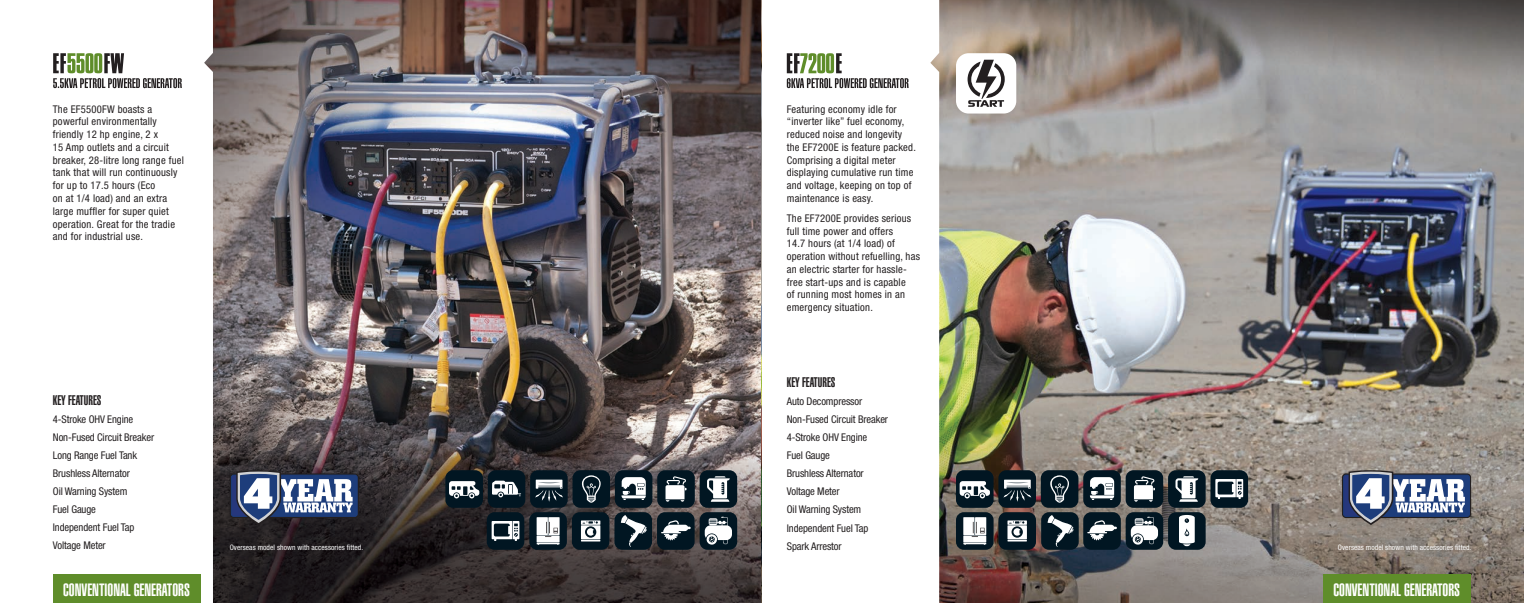
<style>
.page{position:relative;width:1524px;height:603px;background:#fff}
.page>*{position:absolute;margin:0;border:0;box-sizing:border-box;transform-origin:0 0}
.t1{font:900 extra-condensed 17.5px "Helvetica";color:#fff}
.t2{font:900 extra-condensed 13.75px "Helvetica";color:#231f20}
.t3{font:condensed 10.62px/12.8px "Helvetica Neue";letter-spacing:.02em;color:#231f20}
.t4{font:condensed 10.62px/18px "Helvetica Neue";letter-spacing:-.01em;color:#231f20}
.t5{font:condensed 7.5px "Helvetica Neue";letter-spacing:.01em;color:#fff}
</style>
<div class="page">
<img style="left:213px;top:0;width:1311px;height:602px">
<svg style="left:762px;top:0;width:177px;height:602px"></svg>
<svg style="left:53px;top:53px;width:129px;height:35px"></svg>
<svg style="left:787px;top:53px;width:121px;height:35px"></svg>
<div style="left:53px;top:574px;width:148px;height:28px;background:#5f8d2a"></div>
<div style="left:1323px;top:574px;width:148px;height:28px;background:#5f8d2a"></div>
<div style="left:956px;top:53px;width:60px;height:60px;background:#fff;border-radius:13px"></div>
<svg style="left:967px;top:60px;width:37px;height:47px"></svg>
<div style="left:1083px;top:470px;width:38px;height:37px;background:#011622;border-radius:8px"></div>
<svg style="left:1090px;top:477px;width:24px;height:22px"></svg>
<div style="left:1210px;top:470px;width:38px;height:37px;background:#011622;border-radius:8px"></div>
<svg style="left:1215px;top:479px;width:28px;height:19px"></svg>
<div style="left:956px;top:512px;width:37px;height:37px;background:#011622;border-radius:8px"></div>
<svg style="left:963px;top:517px;width:23px;height:27px"></svg>
<div style="left:1041px;top:512px;width:37px;height:37px;background:#011622;border-radius:8px"></div>
<svg style="left:1047px;top:515px;width:26px;height:32px"></svg>
<div style="left:1168px;top:470px;width:37px;height:37px;background:#011622;border-radius:8px"></div>
<svg style="left:1175px;top:476px;width:23px;height:25px"></svg>
<div style="left:998px;top:512px;width:38px;height:37px;background:#011622;border-radius:8px"></div>
<svg style="left:1007px;top:520px;width:20px;height:19px"></svg>
<hr style="left:1007px;top:539px;width:20px;height:2px;background:#fff">
<div style="left:1083px;top:512px;width:38px;height:37px;background:#011622;border-radius:8px"></div>
<svg style="left:1087px;top:520px;width:30px;height:20px"></svg>
<div style="left:1041px;top:470px;width:37px;height:37px;background:#011622;border-radius:8px"></div>
<svg style="left:1050px;top:475px;width:19px;height:27px"></svg>
<div style="left:956px;top:470px;width:37px;height:37px;background:#011622;border-radius:8px"></div>
<svg style="left:959px;top:481px;width:31px;height:17px"></svg>
<div style="left:998px;top:470px;width:38px;height:37px;background:#011622;border-radius:8px"></div>
<svg style="left:1003px;top:479px;width:28px;height:22px"></svg>
<div style="left:1125px;top:470px;width:38px;height:37px;background:#011622;border-radius:8px"></div>
<svg style="left:1134px;top:476px;width:21px;height:25px"></svg>
<div style="left:1125px;top:512px;width:38px;height:37px;background:#011622;border-radius:8px"></div>
<svg style="left:1131px;top:516px;width:27px;height:29px"></svg>
<div style="left:615px;top:470px;width:37px;height:37px;background:#011622;border-radius:8px"></div>
<svg style="left:621px;top:477px;width:25px;height:22px"></svg>
<div style="left:699px;top:470px;width:38px;height:37px;background:#011622;border-radius:8px"></div>
<svg style="left:707px;top:476px;width:23px;height:25px"></svg>
<div style="left:572px;top:470px;width:38px;height:37px;background:#011622;border-radius:8px"></div>
<svg style="left:582px;top:475px;width:19px;height:27px"></svg>
<div style="left:445px;top:470px;width:38px;height:37px;background:#011622;border-radius:8px"></div>
<svg style="left:449px;top:481px;width:30px;height:17px"></svg>
<div style="left:530px;top:470px;width:38px;height:37px;background:#011622;border-radius:8px"></div>
<svg style="left:535px;top:479px;width:28px;height:22px"></svg>
<div style="left:657px;top:470px;width:38px;height:37px;background:#011622;border-radius:8px"></div>
<svg style="left:665px;top:476px;width:21px;height:25px"></svg>
<div style="left:487px;top:512px;width:37px;height:37px;background:#011622;border-radius:8px"></div>
<svg style="left:492px;top:521px;width:27px;height:19px"></svg>
<div style="left:529px;top:512px;width:38px;height:37px;background:#011622;border-radius:8px"></div>
<svg style="left:536px;top:517px;width:23px;height:27px"></svg>
<div style="left:614px;top:512px;width:38px;height:37px;background:#011622;border-radius:8px"></div>
<svg style="left:620px;top:515px;width:27px;height:32px"></svg>
<div style="left:572px;top:512px;width:37px;height:37px;background:#011622;border-radius:8px"></div>
<svg style="left:581px;top:520px;width:19px;height:21px"></svg>
<div style="left:657px;top:512px;width:37px;height:37px;background:#011622;border-radius:8px"></div>
<svg style="left:661px;top:520px;width:30px;height:20px"></svg>
<div style="left:699px;top:512px;width:38px;height:37px;background:#011622;border-radius:8px"></div>
<svg style="left:705px;top:516px;width:27px;height:29px"></svg>
<div style="left:488px;top:470px;width:37px;height:37px;background:#011622;border-radius:8px"></div>
<svg style="left:492px;top:480px;width:29px;height:17px"></svg>
<div style="left:1168px;top:512px;width:37px;height:37px;background:#011622;border-radius:8px"></div>
<svg style="left:1179px;top:515px;width:15px;height:31px"></svg>
<svg style="left:1342px;top:473px;width:129px;height:45px"></svg>
<svg style="left:1343px;top:470px;width:126px;height:54px"></svg>
<svg style="left:230px;top:473px;width:129px;height:45px"></svg>
<svg style="left:231px;top:470px;width:126px;height:54px"></svg>
<p class="t3" style="left:53px;top:102px;width:133px">The EF5500FW boasts a powerful environmentally friendly 12 hp engine, 2 x<br>15 Amp outlets and a circuit breaker, 28-litre long range fuel tank that will run continuously for up to 17.5 hours (Eco<br>on at 1/4 load) and an extra large muffler for super quiet operation. Great for the tradie and for industrial use.</p>
<p class="t3" style="left:787px;top:102px;width:131px">Featuring economy idle for “inverter like” fuel economy, reduced noise and longevity the EF7200E is feature packed.<br>Comprising a digital meter displaying cumulative run time and voltage, keeping on top of maintenance is easy.</p>
<p class="t3" style="left:787px;top:211px;width:135px">The EF7200E provides serious full time power and offers<br>14.7 hours (at 1/4 load) of operation without refuelling, has an electric starter for hassle&shy;free start-ups and is capable<br>of running most homes in an emergency situation.</p>
<p class="t2" style="left:53px;top:391px;width:50px">KEY FEATURES</p>
<p class="t4" style="left:53px;top:409px;width:103px">4-Stroke OHV Engine<br>Non-Fused Circuit Breaker<br>Long Range Fuel Tank<br>Brushless Alternator<br>Oil Warning System<br>Fuel Gauge<br>Independent Fuel Tap<br>Voltage Meter</p>
<p class="t2" style="left:787px;top:374px;width:50px">KEY FEATURES</p>
<p class="t4" style="left:787px;top:392px;width:103px">Auto Decompressor<br>Non-Fused Circuit Breaker<br>4-Stroke OHV Engine<br>Fuel Gauge<br>Brushless Alternator<br>Voltage Meter<br>Oil Warning System<br>Independent Fuel Tap</p>
<p class="t5" style="left:230px;top:542px;width:135px">Overseas model shown with accessories fitted.</p>
<p class="t4" style="left:787px;top:536px;width:56px">Spark Arrestor</p>
<p class="t5" style="left:1338px;top:542px;width:135px">Overseas model shown with accessories fitted.</p>
<h1 class="t1" style="left:63px;top:579px;width:128px">CONVENTIONAL GENERATORS</h1>
<h1 class="t1" style="left:1333px;top:579px;width:128px">CONVENTIONAL GENERATORS</h1>
</div>
